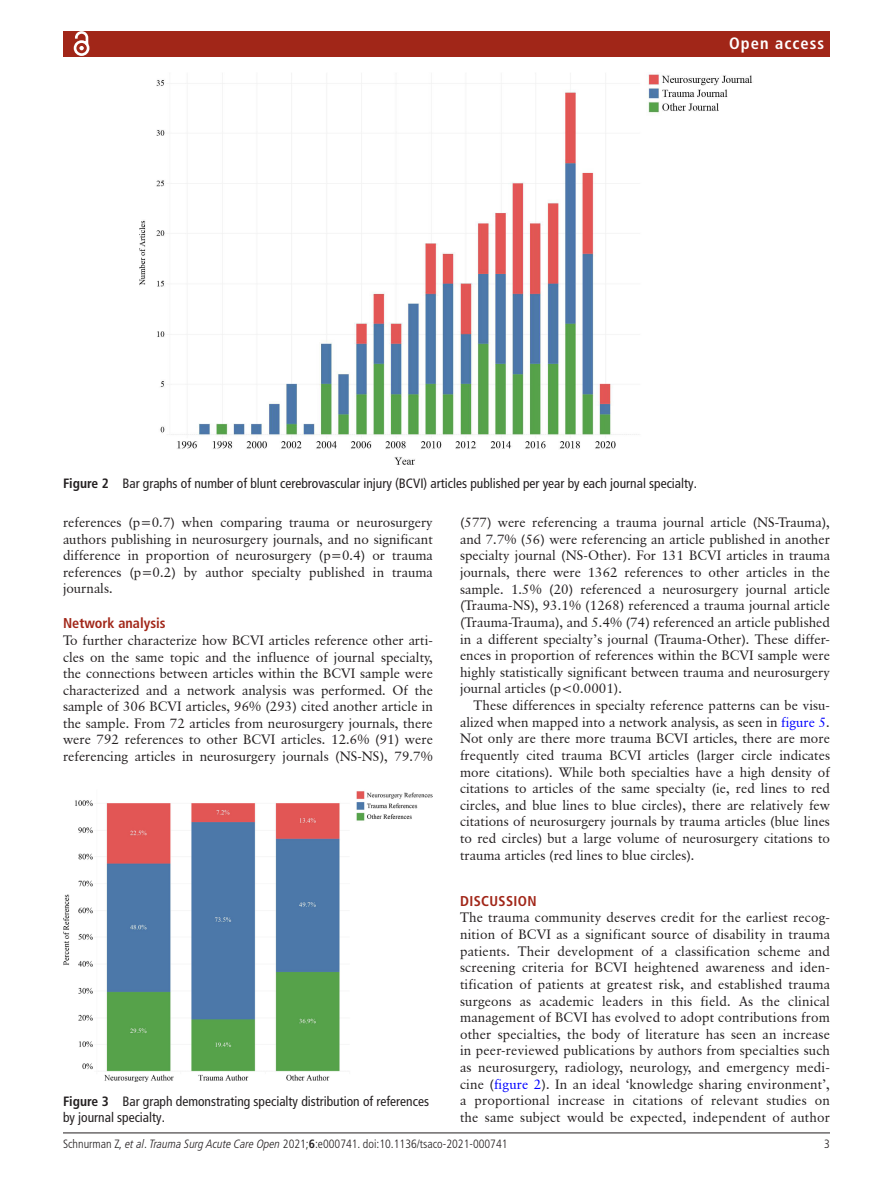
<style>
.page{position:relative;width:893px;height:1191px;background:#fff}
.page>*{position:absolute;margin:0;border:0;box-sizing:border-box;transform-origin:0 0}
.t1{font:700 condensed 16.5px "Frutiger LT Std";letter-spacing:.065em;color:#fff}
.t2{font:700 condensed 14.25px "Frutiger LT Pro";color:#a12618}
.t3{font:700 condensed 14.25px "Frutiger LT Pro";letter-spacing:.025em;color:#a12618}
.t4{font:13.5px/16.6px "Classical Garamond BT";color:#231f20;text-align:justify}
.t5{font:condensed 13.5px/16.5px "Frutiger LT Pro";color:#231f20}
.t6{font:300 condensed 12px "Frutiger LT Pro";color:#231f20}
.s1{font-weight:700}
.s2{color:#00f}
.s3{font-style:italic}
</style>
<div class="page">
<hr style="left:63px;top:1132px;width:767px;height:1px;background:#231f20">
<div style="left:63px;top:31px;width:767px;height:25px;background:#a12618"></div>
<svg style="left:72px;top:31px;width:19px;height:26px"></svg>
<img style="left:140px;top:73px;width:613px;height:391px">
<img style="left:63px;top:791px;width:370px;height:290px">
<p class="t1" style="left:729px;top:34px;width:97px">Open access</p>
<p class="t5" style="left:63px;top:475px;width:635px"><span class="s1">Figure 2</span> Bar graphs of number of blunt cerebrovascular injury (BCVI) articles published per year by each journal specialty.</p>
<p class="t4" style="left:63px;top:514px;width:371px">references (p=0.7) when comparing trauma or neurosurgery authors publishing in neurosurgery journals, and no significant difference in proportion of neurosurgery (p=0.4) or trauma references (p=0.2) by author specialty published in trauma journals.</p>
<p class="t2" style="left:63px;top:615px;width:104px">Network analysis</p>
<p class="t4" style="left:63px;top:632px;width:371px">To further characterize how BCVI articles reference other arti&shy;cles on the same topic and the influence of journal specialty, the connections between articles within the BCVI sample were characterized and a network analysis was performed. Of the sample of 306 BCVI articles, 96% (293) cited another article in the sample. From 72 articles from neurosurgery journals, there were 792 references to other BCVI articles. 12.6% (91) were referencing articles in neurosurgery journals (NS-NS), 79.7%</p>
<p class="t5" style="left:63px;top:1092px;width:368px"><span class="s1">Figure 3</span> Bar graph demonstrating specialty distribution of references by journal specialty.</p>
<p class="t4" style="left:460px;top:514px;width:371px">(577) were referencing a trauma journal article (NS-Trauma), and 7.7% (56) were referencing an article published in another specialty journal (NS-Other). For 131 BCVI articles in trauma journals, there were 1362 references to other articles in the sample. 1.5% (20) referenced a neurosurgery journal article (Trauma-NS), 93.1% (1268) referenced a trauma journal article (Trauma-Trauma), and 5.4% (74) referenced an article published in a different specialty’s journal (Trauma-Other). These differ&shy;ences in proportion of references within the BCVI sample were highly statistically significant between trauma and neurosurgery journal articles (p&lt;0.0001).</p>
<p class="t4" style="left:460px;top:697px;width:371px;text-indent:14px">These differences in specialty reference patterns can be visu&shy;alized when mapped into a network analysis, as seen in <span class="s2">figure 5</span>.<br>Not only are there more trauma BCVI articles, there are more frequently cited trauma BCVI articles (larger circle indicates more citations). While both specialties have a high density of citations to articles of the same specialty (ie, red lines to red circles, and blue lines to blue circles), there are relatively few citations of neurosurgery journals by trauma articles (blue lines to red circles) but a large volume of neurosurgery citations to trauma articles (red lines to blue circles).</p>
<p class="t3" style="left:460px;top:892px;width:78px">DISCUSSION</p>
<p class="t4" style="left:460px;top:909px;width:371px">The trauma community deserves credit for the earliest recog&shy;nition of BCVI as a significant source of disability in trauma patients. Their development of a classification scheme and screening criteria for BCVI heightened awareness and iden&shy;tification of patients at greatest risk, and established trauma surgeons as academic leaders in this field. As the clinical management of BCVI has evolved to adopt contributions from other specialties, the body of literature has seen an increase in peer-reviewed publications by authors from specialties such as neurosurgery, radiology, neurology, and emergency medi&shy;cine (<span class="s2">figure 2</span>). In an ideal ‘knowledge sharing environment’, a proportional increase in citations of relevant studies on the same subject would be expected, independent of author</p>
<p class="t6" style="left:63px;top:1136px;width:446px">Schnurman Z<span class="s3">, et al</span>. <span class="s3">Trauma Surg Acute Care Open</span> 2021;<span class="s1">6</span>:e000741. doi:10.1136/tsaco-2021-000741</p>
<p class="t6" style="left:824px;top:1136px;width:7px">3</p>
</div>
